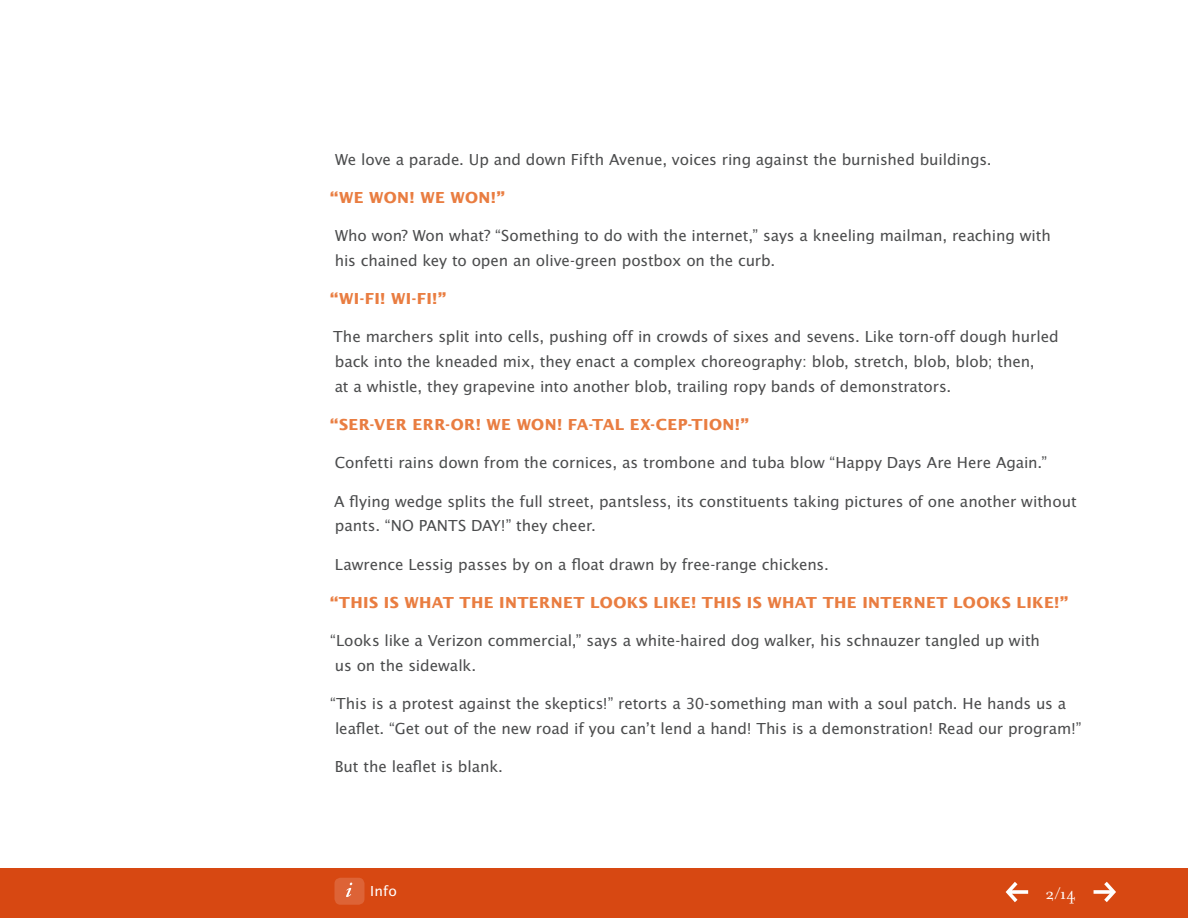
<style>
.page{position:relative;width:1188px;height:918px;background:#fff}
.page>*{position:absolute;margin:0;border:0;box-sizing:border-box;transform-origin:0 0}
.t1{font:18px "Filosofia OT";color:#fff}
.t2{font:16.5px/24.8px "Lucida Sans EFOP";letter-spacing:-.005em;color:#4b4c4d}
.t3{font:700 16.5px "Lucida Sans EFOP";letter-spacing:.025em;color:#e97d41}
.t4{font:15px "Lucida Sans EFOP";color:#fff}
</style>
<div class="page">
<div style="left:0;top:869px;width:1188px;height:49px;background:#d74812"></div>
<div style="left:334px;top:878px;width:30px;height:27px;background:#dd6336;border-radius:6px"></div>
<svg style="left:346px;top:883px;width:6px;height:14px"></svg>
<svg style="left:1006px;top:882px;width:22px;height:20px"></svg>
<svg style="left:1094px;top:882px;width:22px;height:20px"></svg>
<p class="t2" style="left:335px;top:148px;width:658px">We love a parade. Up and down Fifth Avenue, voices ring against the burnished buildings.</p>
<p class="t3" style="left:330px;top:188px;width:176px">“WE WON! WE WON!”</p>
<p class="t2" style="left:335px;top:224px;width:718px">Who won? Won what? “Something to do with the internet,” says a kneeling mailman, reaching with his chained key to open an olive-green postbox on the curb.</p>
<p class="t3" style="left:330px;top:289px;width:118px">“WI-FI! WI-FI!”</p>
<p class="t2" style="left:333px;top:325px;width:727px">The marchers split into cells, pushing off in crowds of sixes and sevens. Like torn-off dough hurled back into the kneaded mix, they enact a complex choreography: blob, stretch, blob, blob; then,<br>at a whistle, they grapevine into another blob, trailing ropy bands of demonstrators.</p>
<p class="t3" style="left:330px;top:415px;width:420px">“SER-VER ERR-OR! WE WON! FA-TAL EX-CEP-TION!”</p>
<p class="t2" style="left:335px;top:451px;width:714px">Confetti rains down from the cornices, as trombone and tuba blow “Happy Days Are Here Again.”</p>
<p class="t2" style="left:334px;top:490px;width:744px">A flying wedge splits the full street, pantsless, its constituents taking pictures of one another without pants. “NO PANTS DAY!” they cheer.</p>
<p class="t2" style="left:335px;top:553px;width:496px">Lawrence Lessig passes by on a float drawn by free-range chickens.</p>
<p class="t3" style="left:330px;top:593px;width:740px">“THIS IS WHAT THE INTERNET LOOKS LIKE! THIS IS WHAT THE INTERNET LOOKS LIKE!”</p>
<p class="t2" style="left:330px;top:629px;width:711px">“Looks like a Verizon commercial,” says a white-haired dog walker, his schnauzer tangled up with us on the sidewalk.</p>
<p class="t2" style="left:330px;top:692px;width:753px">“This is a protest against the skeptics!” retorts a 30-something man with a soul patch. He hands us a leaflet. “Get out of the new road if you can’t lend a hand! This is a demonstration! Read our program!”</p>
<p class="t2" style="left:335px;top:755px;width:170px">But the leaflet is blank.</p>
<p class="t4" style="left:370px;top:883px;width:28px">Info</p>
<p class="t1" style="left:1046px;top:884px;width:31px">2/14</p>
</div>
